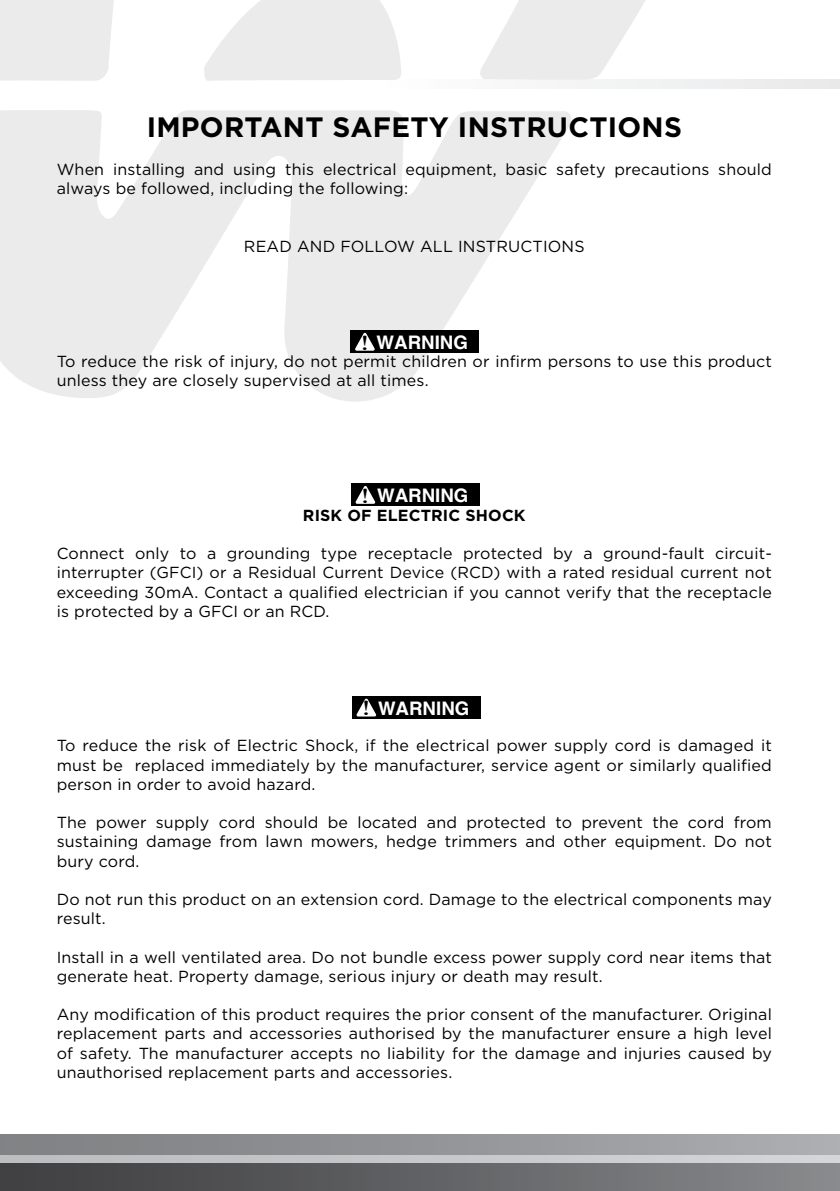
<style>
.page{position:relative;width:840px;height:1191px;background:#fff}
.page>*{position:absolute;margin:0;border:0;box-sizing:border-box;transform-origin:0 0}
.t1{font:700 28px "Gotham HTF";letter-spacing:.01em;color:#000}
.t2{font:700 18.6px "Helvetica";color:#fff}
.t3{font:16px/19.2px "Gotham HTF";letter-spacing:.01em;color:#000}
.t4{font:700 16px "Gotham HTF";letter-spacing:.01em;color:#000}
</style>
<div class="page">
<div style="left:0;top:1162px;width:839px;height:29px;background:linear-gradient(to right,#3d3c3e,#87898c)"></div>
<div style="left:0;top:1154px;width:839px;height:8px;background:#c6c8ca"></div>
<div style="left:0;top:1134px;width:839px;height:20px;background:linear-gradient(to right,#7c7e81,#aaacaf)"></div>
<svg style="left:0;top:110px;width:571px;height:292px;fill:#ebebec"></svg>
<svg style="left:0;top:0;width:839px;height:89px"></svg>
<div style="left:351px;top:483px;width:128px;height:23px;background:#000"></div>
<div style="left:351px;top:696px;width:129px;height:23px;background:#000"></div>
<div style="left:350px;top:330px;width:129px;height:23px;background:#000"></div>
<svg style="left:355px;top:486px;width:21px;height:18px"></svg>
<svg style="left:356px;top:698px;width:21px;height:19px"></svg>
<svg style="left:352px;top:328px;width:26px;height:23px"></svg>
<h1 class="t1" style="left:147px;top:111px;width:536px">IMPORTANT SAFETY INSTRUCTIONS</h1>
<p class="t3" style="left:57px;top:160px;width:716px">When installing and using this electrical equipment, basic safety precautions should always be followed, including the following:</p>
<p class="t3" style="left:244px;top:236px;width:342px">READ AND FOLLOW ALL INSTRUCTIONS</p>
<p class="t2" style="left:376px;top:331px;width:93px">WARNING</p>
<p class="t3" style="left:57px;top:352px;width:716px">To reduce the risk of injury, do not permit children or infirm persons to use this product unless they are closely supervised at all times.</p>
<p class="t2" style="left:377px;top:484px;width:93px">WARNING</p>
<p class="t4" style="left:303px;top:506px;width:224px">RISK OF ELECTRIC SHOCK</p>
<p class="t3" style="left:57px;top:544px;width:716px;text-align:justify">Connect only to a grounding type receptacle protected by a ground-fault circuit&shy;interrupter (GFCI) or a Residual Current Device (RCD) with a rated residual current not exceeding 30mA. Contact a qualified electrician if you cannot verify that the receptacle is protected by a GFCI or an RCD.</p>
<p class="t2" style="left:378px;top:696px;width:93px">WARNING</p>
<p class="t3" style="left:57px;top:736px;width:716px;text-align:justify">To reduce the risk of Electric Shock, if the electrical power supply cord is damaged it must be replaced immediately by the manufacturer, service agent or similarly qualified person in order to avoid hazard.</p>
<p class="t3" style="left:57px;top:812px;width:716px;text-align:justify">The power supply cord should be located and protected to prevent the cord from sustaining damage from lawn mowers, hedge trimmers and other equipment. Do not bury cord.</p>
<p class="t3" style="left:57px;top:889px;width:716px">Do not run this product on an extension cord. Damage to the electrical components may result.</p>
<p class="t3" style="left:57px;top:947px;width:716px">Install in a well ventilated area. Do not bundle excess power supply cord near items that generate heat. Property damage, serious injury or death may result.</p>
<p class="t3" style="left:57px;top:1004px;width:716px;text-align:justify">Any modification of this product requires the prior consent of the manufacturer. Original replacement parts and accessories authorised by the manufacturer ensure a high level of safety. The manufacturer accepts no liability for the damage and injuries caused by unauthorised replacement parts and accessories.</p>
</div>
